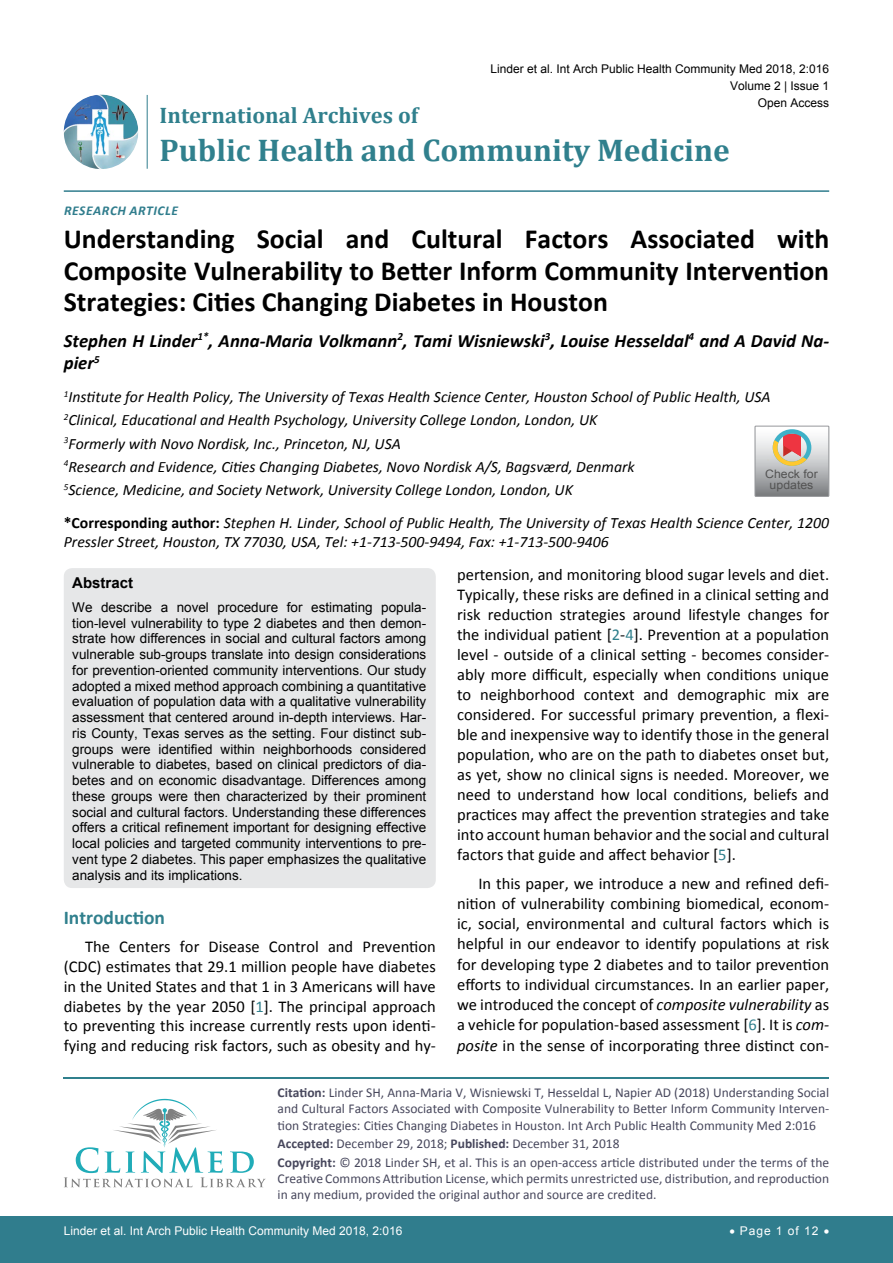
<style>
.page{position:relative;width:893px;height:1263px;background:#fff}
.page>*{position:absolute;margin:0;border:0;box-sizing:border-box;transform-origin:0 0}
.t1{font:700 31.5px "Cambria";color:#30808d}
.t2{font:700 27.75px/31.5px "Calibri";color:#000;text-align:justify}
.t3{font:700 22.5px "Cambria";color:#30808d}
.t4{font:700 19.5px "Calibri";color:#30808d}
.t5{font:italic 700 18.75px/22.5px "Calibri";color:#000}
.t6{font:16.5px/20px "Calibri";color:#000;text-align:justify}
.t7{font:italic 15.75px/23.1px "Calibri";color:#000}
.t8{font:700 15px "Arial";color:#000}
.t9{font:13.5px/15.8px "Arial";color:#000;text-align:justify}
.t10{font:13.5px/16.2px "Calibri";color:#47475c}
.t11{font:italic 700 13.5px "Calibri";letter-spacing:.04em;color:#307d8d}
.t12{font:12px/17.2px "Arial";color:#000;text-align:right}
.t13{font:12px "Arial";color:#fff}
.t14{font:11.7px/10.1px "Arial";color:#535353;text-align:center;scale:1.06 1}
.s1{font-weight:700;font-style:normal}
.s2{color:#30808d}
.s3{font-style:italic}
.s4{font-weight:700}
</style>
<div class="page">
<img style="left:64px;top:95px;width:74px;height:74px;border-radius:37px">
<hr style="left:147px;top:95px;width:1px;height:74px;background:#307d8d">
<hr style="left:64px;top:190px;width:765px;height:2px;background:#307d8d">
<div style="left:0;top:1217px;width:893px;height:46px;background:#307d8d"></div>
<hr style="left:64px;top:1077px;width:765px;height:1px;background:#30808d">
<svg style="left:64px;top:1099px;width:202px;height:88px"></svg>
<div style="left:64px;top:568px;width:372px;height:320px;background:#e6e7e8;border-radius:9px"></div>
<svg style="left:755px;top:426px;width:74px;height:70px;background:#bdb6b3"></svg>
<p class="t12" style="left:490px;top:60px;width:340px">Linder et al. Int Arch Public Health Community Med 2018, 2:016<br>Volume 2 | Issue 1<br>Open Access</p>
<h3 class="t3" style="left:160px;top:100px;width:260px">International Archives of</h3>
<h1 class="t1" style="left:160px;top:128px;width:572px">Public Health and Community Medicine</h1>
<p class="t11" style="left:64px;top:202px;width:115px">Resear ch Articl e</p>
<h2 class="t2" style="left:64px;top:223px;width:767px">Understanding Social and Cultural Factors Associated with Composite Vulnerability to Better Inform Community Intervention Strategies: Cities Changing Diabetes in Houston</h2>
<p class="t5" style="left:64px;top:329px;width:767px">Stephen H Linder<sup>1*</sup>, Anna-Maria Volkmann<sup>2</sup>, Tami Wisniewski<sup>3</sup>, Louise Hesseldal<sup>4</sup> and A David Na&shy;pier<sup>5</sup></p>
<p class="t7" style="left:64px;top:385px;width:708px"><sup>1</sup>Institute for Health Policy, The University of Texas Health Science Center, Houston School of Public Health, USA <sup>2</sup>Clinical, Educational and Health Psychology, University College London, London, UK<br><sup>3</sup>Formerly with Novo Nordisk, Inc., Princeton, NJ, USA<br><sup>4</sup>Research and Evidence, Cities Changing Diabetes, Novo Nordisk A/S, Bagsværd, Denmark<br><sup>5</sup>Science, Medicine, and Society Network, University College London, London, UK</p>
<p class="t7" style="left:64px;top:513px;width:767px;line-height:18.9px"><span class="s1">*Corresponding author:</span> Stephen H. Linder, School of Public Health, The University of Texas Health Science Center, 1200<br>Pressler Street, Houston, TX 77030, USA, Tel: +1-713-500-9494, Fax: +1-713-500-9406</p>
<p class="t6" style="left:457px;top:565px;width:374px">pertension, and monitoring blood sugar levels and diet.<br>Typically, these risks are defined in a clinical setting and risk reduction strategies around lifestyle changes for the individual patient [<span class="s2">2</span>-<span class="s2">4</span>]. Prevention at a population level - outside of a clinical setting - becomes consider&shy;ably more difficult, especially when conditions unique to neighborhood context and demographic mix are considered. For successful primary prevention, a flexi&shy;ble and inexpensive way to identify those in the general population, who are on the path to diabetes onset but, as yet, show no clinical signs is needed. Moreover, we need to understand how local conditions, beliefs and practices may affect the prevention strategies and take into account human behavior and the social and cultural factors that guide and affect behavior [<span class="s2">5</span>].</p>
<p class="t6" style="left:457px;top:873px;width:374px;text-indent:21px">In this paper, we introduce a new and refined defi&shy;nition of vulnerability combining biomedical, econom&shy;ic, social, environmental and cultural factors which is helpful in our endeavor to identify populations at risk for developing type 2 diabetes and to tailor prevention efforts to individual circumstances. In an earlier paper, we introduced the concept of <span class="s3">composite vulnerability</span> as a vehicle for population-based assessment [<span class="s2">6</span>]. It is <span class="s3">com&shy;posite</span> in the sense of incorporating three distinct con-</p>
<p class="t14" style="left:765px;top:469px;width:51px">Check for updates</p>
<p class="t8" style="left:72px;top:572px;width:62px">Abstract</p>
<p class="t9" style="left:72px;top:599px;width:355px">We describe a novel procedure for estimating popula&shy;tion-level vulnerability to type 2 diabetes and then demon&shy;strate how differences in social and cultural factors among vulnerable sub-groups translate into design considerations for prevention-oriented community interventions. Our study adopted a mixed method approach combining a quantitative evaluation of population data with a qualitative vulnerability assessment that centered around in-depth interviews. Har&shy;ris County, Texas serves as the setting. Four distinct sub&shy;groups were identified within neighborhoods considered vulnerable to diabetes, based on clinical predictors of dia&shy;betes and on economic disadvantage. Differences among these groups were then characterized by their prominent social and cultural factors. Understanding these differences offers a critical refinement important for designing effective local policies and targeted community interventions to pre&shy;vent type 2 diabetes. This paper emphasizes the qualitative analysis and its implications.</p>
<p class="t4" style="left:64px;top:905px;width:103px">Introduction</p>
<p class="t6" style="left:64px;top:937px;width:374px;text-indent:21px">The Centers for Disease Control and Prevention (CDC) estimates that 29.1 million people have diabetes in the United States and that 1 in 3 Americans will have diabetes by the year 2050 [<span class="s2">1</span>]. The principal approach to preventing this increase currently rests upon identi&shy;fying and reducing risk factors, such as obesity and hy-</p>
<p class="t10" style="left:278px;top:1084px;width:553px;text-align:justify"><span class="s4">Citation:</span> Linder SH, Anna-Maria V, Wisniewski T, Hesseldal L, Napier AD (2018) Understanding Social and Cultural Factors Associated with Composite Vulnerability to Better Inform Community Interven&shy;tion Strategies: Cities Changing Diabetes in Houston. Int Arch Public Health Community Med 2:016</p>
<p class="t10" style="left:278px;top:1134px;width:553px;line-height:18.6px"><span class="s4">Accepted:</span> December 29, 2018; <span class="s4">Published:</span> December 31, 2018<br><span class="s4">Copyright:</span> © 2018 Linder SH, et al. This is an open-access article distributed under the terms of the</p>
<p class="t10" style="left:278px;top:1170px;width:553px">Creative Commons Attribution License, which permits unrestricted use, distribution, and reproduction in any medium, provided the original author and source are credited.</p>
<p class="t13" style="left:64px;top:1223px;width:340px">Linder et al. Int Arch Public Health Community Med 2018, 2:016</p>
<p class="t13" style="left:729px;top:1223px;width:101px">• Page 1 of 12 •</p>
</div>
